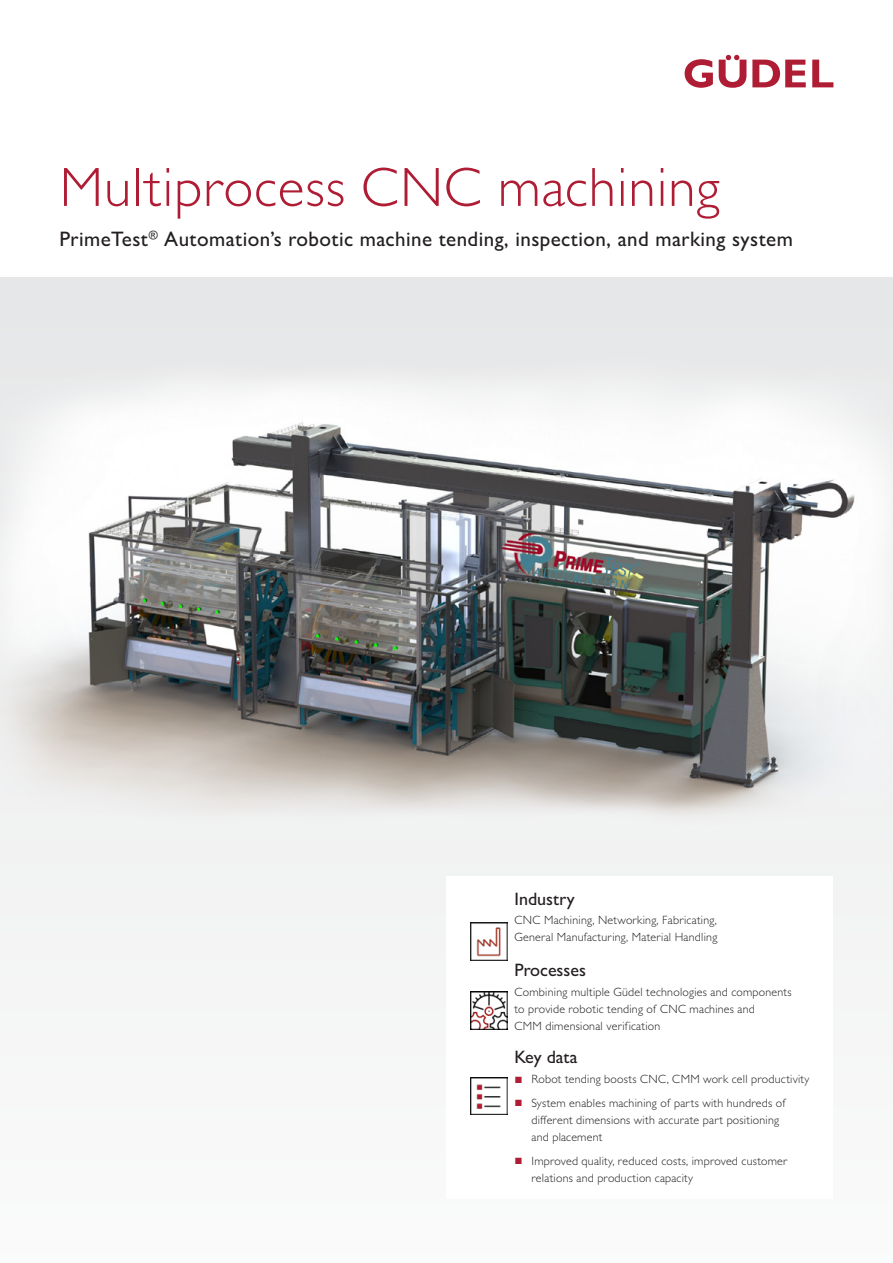
<style>
.page{position:relative;width:893px;height:1263px;background:#fff}
.page>*{position:absolute;margin:0;border:0;box-sizing:border-box;transform-origin:0 0}
.t1{font:300 55.5px "Gill Sans MT Pro";letter-spacing:.02em;color:#af1d35}
.t2{font:500 21px "Gill Sans MT Pro";letter-spacing:.02em;color:#231f20}
.t3{font:500 18px "Gill Sans MT Pro";color:#231f20}
.t4{font:300 12px/17px "Gill Sans MT Pro";letter-spacing:.02em;color:#231f20}
.s1{font-family:"Arial";font-weight:400;font-size:13.5px;color:#af1d35}
</style>
<div class="page">
<div style="left:0;top:277px;width:893px;height:986px;background:linear-gradient(to right,#f4f5f5,#f0f1f1)"></div>
<img style="left:0;top:351px;width:893px;height:480px">
<svg style="left:685px;top:59px;width:28px;height:29px"></svg>
<svg style="left:752px;top:60px;width:54px;height:27px"></svg>
<svg style="left:812px;top:60px;width:21px;height:27px"></svg>
<svg style="left:719px;top:55px;width:27px;height:33px"></svg>
<div style="left:446px;top:875px;width:387px;height:323px;background:#fff"></div>
<img style="left:470px;top:923px;width:38px;height:37px">
<img style="left:470px;top:991px;width:38px;height:38px">
<img style="left:470px;top:1077px;width:38px;height:38px">
<h1 class="t1" style="left:60px;top:154px;width:662px">Multiprocess CNC machining</h1>
<h2 class="t2" style="left:60px;top:227px;width:735px">PrimeTest<sup>®</sup> Automation’s robotic machine tending, inspection, and marking system</h2>
<h3 class="t3" style="left:514px;top:888px;width:62px">Industry</h3>
<p class="t4" style="left:514px;top:911px;width:204px">CNC Machining, Networking, Fabricating,<br>General Manufacturing, Material Handling</p>
<h3 class="t3" style="left:514px;top:959px;width:73px">Processes</h3>
<p class="t4" style="left:514px;top:983px;width:279px">Combining multiple Güdel technologies and components to provide robotic tending of CNC machines and<br>CMM dimensional verification</p>
<h3 class="t3" style="left:514px;top:1046px;width:65px">Key data</h3>
<p class="t4" style="left:514px;top:1070px;width:296px"><span class="s1">■</span> Robot tending boosts CNC, CMM work cell productivity</p>
<p class="t4" style="left:531px;top:1094px;width:256px;text-indent:-17px"><span class="s1">■</span> System enables machining of parts with hundreds of different dimensions with accurate part positioning and placement</p>
<p class="t4" style="left:531px;top:1152px;width:258px;text-indent:-17px"><span class="s1">■</span> Improved quality, reduced costs, improved customer relations and production capacity</p>
</div>
